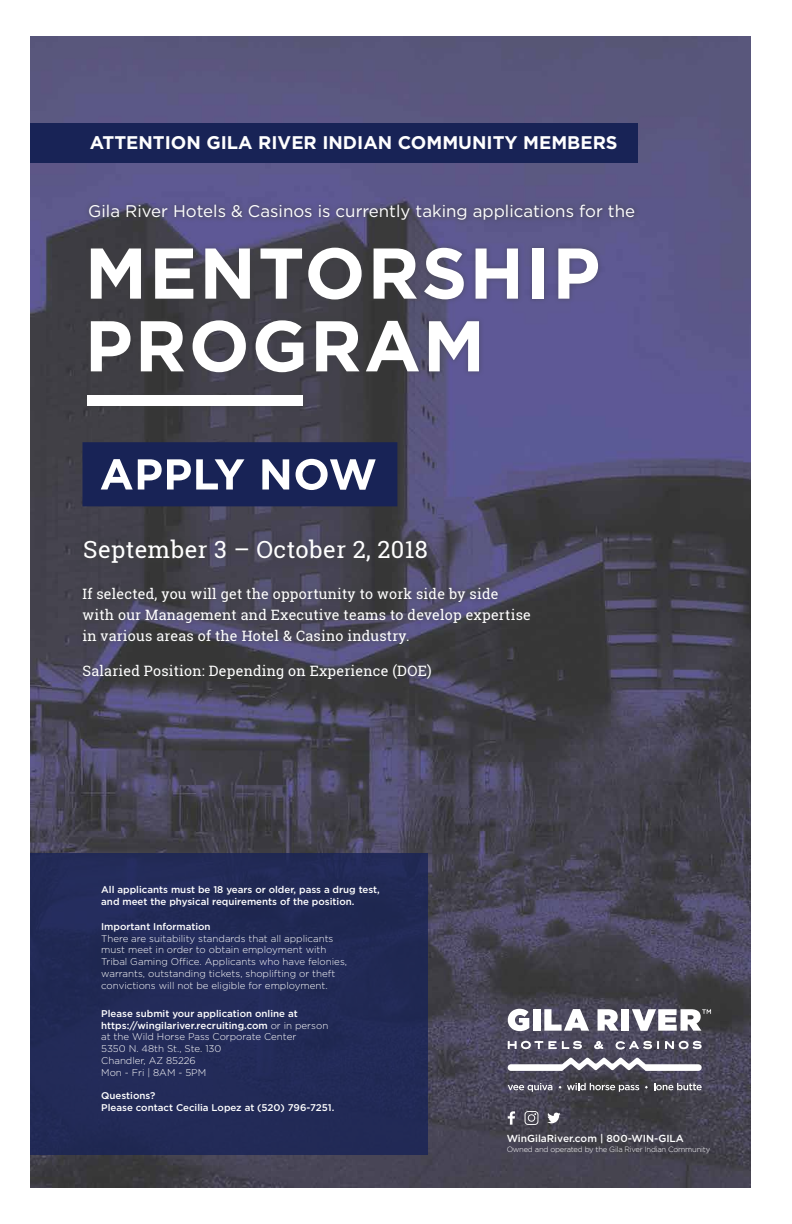
<style>
.page{position:relative;width:792px;height:1224px;background:#fff}
.page>*{position:absolute;margin:0;border:0;box-sizing:border-box;transform-origin:0 0}
.t1{font:700 71.7px/72.7px "Gotham HTF";letter-spacing:.03em;color:#fff}
.t2{font:23.7px "Roboto Slab";letter-spacing:.015em;color:#fff}
.t3{font:700 18.3px "Gotham HTF";color:#fff}
.t4{font:16.9px "Gotham HTF";color:#fff}
.t5{font:14.3px/20.6px "Roboto Slab";letter-spacing:.015em;color:#fff}
.t6{font:500 10.2px "Gotham HTF";color:#fff}
.t7{font:300 9.8px/11.7px "Gotham HTF";color:#fff}
.t8{font:500 9.8px/11.7px "Gotham HTF";color:#fff}
.t9{font:300 7.6px "Gotham HTF";letter-spacing:-.03em;color:#fff}
.s1{font-weight:500}
</style>
<div class="page">
<img style="left:30px;top:36px;width:720px;height:1152px">
<div style="left:30px;top:853px;width:398px;height:302px;background:#222a57"></div>
<div style="left:30px;top:123px;width:608px;height:39px;background:#182356"></div>
<div style="left:85px;top:242px;width:519px;height:136px;background:#3f413f;opacity:.36"></div>
<div style="left:83px;top:199px;width:557px;height:27px;background:#3f413f;opacity:.36"></div>
<div style="left:77px;top:582px;width:459px;height:103px;background:#3f413f;opacity:.36"></div>
<div style="left:74px;top:529px;width:364px;height:45px;background:#3f413f;opacity:.36"></div>
<div style="left:81px;top:389px;width:228px;height:23px;background:#3f413f;opacity:.36"></div>
<div style="left:87px;top:395px;width:216px;height:11px;background:#fff"></div>
<svg style="left:508px;top:1111px;width:7px;height:14px"></svg>
<svg style="left:547px;top:1113px;width:14px;height:10px"></svg>
<svg style="left:525px;top:1111px;width:13px;height:14px"></svg>
<svg style="left:508px;top:1083px;width:44px;height:9px"></svg>
<svg style="left:654px;top:1083px;width:48px;height:7px"></svg>
<svg style="left:559px;top:1083px;width:80px;height:9px"></svg>
<svg style="left:508px;top:1009px;width:21px;height:22px"></svg>
<div style="left:533px;top:1009px;width:7px;height:22px;background:#fff"></div>
<svg style="left:544px;top:1009px;width:45px;height:22px"></svg>
<svg style="left:598px;top:1009px;width:20px;height:22px"></svg>
<div style="left:622px;top:1009px;width:7px;height:22px;background:#fff"></div>
<svg style="left:508px;top:1057px;width:194px;height:14px"></svg>
<svg style="left:594px;top:1041px;width:9px;height:8px"></svg>
<svg style="left:616px;top:1041px;width:43px;height:9px"></svg>
<svg style="left:665px;top:1041px;width:37px;height:8px"></svg>
<svg style="left:508px;top:1041px;width:74px;height:8px"></svg>
<svg style="left:632px;top:1009px;width:79px;height:22px"></svg>
<svg style="left:82px;top:442px;width:315px;height:64px"></svg>
<h3 class="t3" style="left:90px;top:132px;width:529px">ATTENTION GILA RIVER INDIAN COMMUNITY MEMBERS</h3>
<h3 class="t4" style="left:88px;top:202px;width:548px">Gila River Hotels &amp; Casinos is currently taking applications for the</h3>
<h1 class="t1" style="left:85px;top:235px;width:517px">MENTORSHIP<br>PROGRAM</h1>
<h2 class="t2" style="left:83px;top:534px;width:346px">September 3 – October 2, 2018</h2>
<h3 class="t5" style="left:82px;top:584px;width:450px">If selected, you will get the opportunity to work side by side with our Management and Executive teams to develop expertise in various areas of the Hotel &amp; Casino industry.</h3>
<h3 class="t5" style="left:82px;top:660px;width:351px">Salaried Position: Depending on Experience (DOE)</h3>
<p class="t8" style="left:101px;top:884px;width:280px">All applicants must be 18 years or older, pass a drug test, and meet the physical requirements of the position.</p>
<p class="t8" style="left:101px;top:920px;width:111px">Important Information</p>
<p class="t7" style="left:101px;top:932px;width:247px">There are suitability standards that all applicants must meet in order to obtain employment with Tribal Gaming Office. Applicants who have felonies, warrants, outstanding tickets, shoplifting or theft convictions will not be eligible for employment.</p>
<p class="t7" style="left:101px;top:1008px;width:229px"><span class="s1">Please submit your application online at https://wingilariver.recruiting.com</span> or in person at the Wild Horse Pass Corporate Center<br>5350 N. 48th St., Ste. 130<br>Chandler, AZ 85226<br>Mon - Fri | 8AM - 5PM</p>
<p class="t8" style="left:101px;top:1089px;width:235px">Questions?<br>Please contact Cecilia Lopez at (520) 796-7251.</p>
<p class="t6" style="left:507px;top:1132px;width:179px">WinGilaRiver.com | 800-WIN-GILA</p>
<p class="t9" style="left:507px;top:1145px;width:205px">Owned and operated by the Gila River Indian Community</p>
</div>
